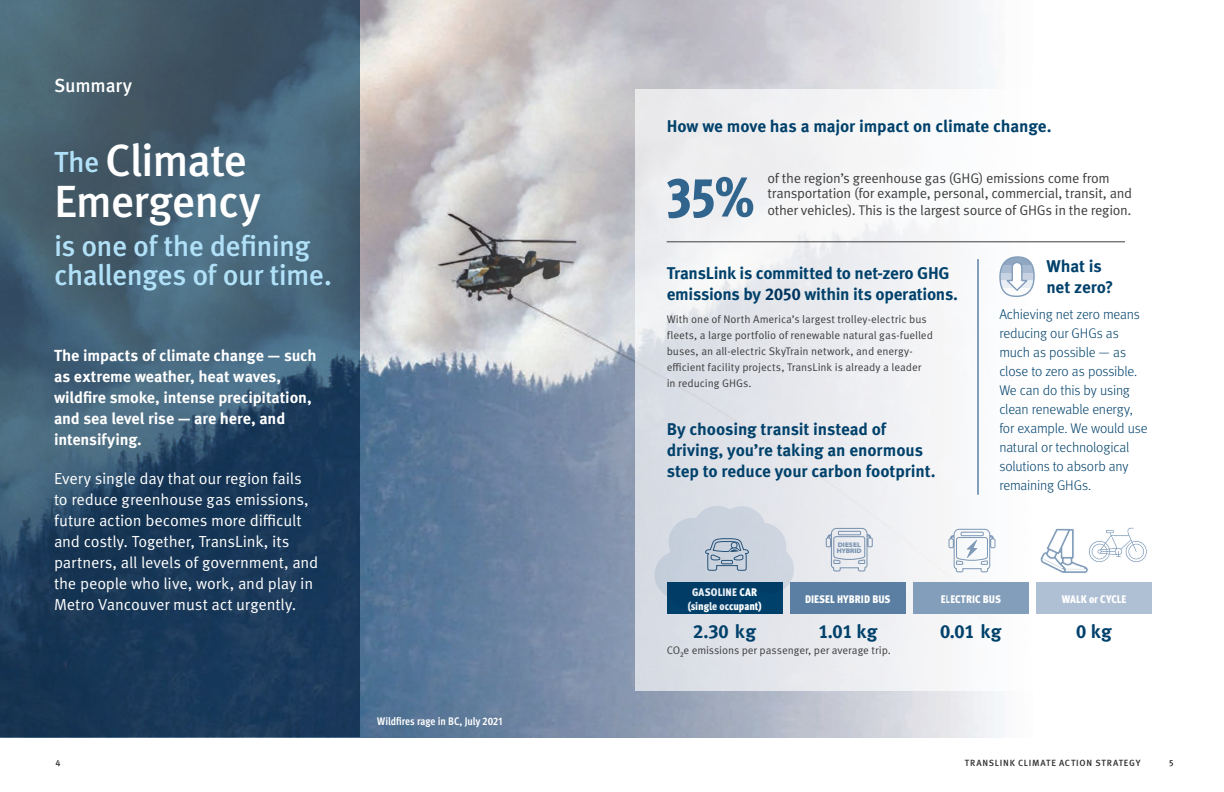
<style>
.page{position:relative;width:1224px;height:792px;background:#fff}
.page>*{position:absolute;margin:0;border:0;box-sizing:border-box;transform-origin:0 0}
.Paragraph_1-GREP_Sty{font:800 condensed 56.2px "Meta OT";color:#31658d}
.TL_H2{font:500 45px/41px "Meta Pro";letter-spacing:-.025em;color:#fff}
.TL_H2-2{font:500 29px/29px "Meta Pro";letter-spacing:-.025em;color:#b1e1f8}
.TL17_H5{font:19px "Meta Bold Caps";color:#00416b}
.TL_H2-3{font:500 19px "Meta Pro";letter-spacing:-.01em;color:#fff}
.TL17_H5-2{font:700 19px "Meta Pro";color:#00416b}
.TL17_H5-3{font:700 17px/21px "Meta Pro";letter-spacing:-.01em;color:#00416b}
.Para_16pt_deck{font:16px/21px "Meta OT Norm";letter-spacing:-.01em;color:#fff}
.Para_16pt_deck-2{font:700 16px/21px "Meta Pro";letter-spacing:-.01em;color:#fff}
.Para_16pt_deck-3{font:300 14px/19px "Meta OT";letter-spacing:-.015em;color:#00416b}
.Paragraph_1-GREP_Sty-2{font:14px/15px "Meta OT Norm";letter-spacing:-.025em;color:#3e3e3f}
.Paragraph_1-GREP_Sty-3{font:11px/16px "Meta OT Norm";letter-spacing:-.005em;color:#3e3e3f}
.Paragraph_1-GREP_Sty-4{font:900 condensed 11px/14px "Meta OT";letter-spacing:.005em;color:#fff;text-align:center}
.t1{font:700 condensed 11px "Meta OT";letter-spacing:-.005em;color:#fff}
.t2{font:500 9px "Meta Pro";letter-spacing:.085em;color:#312f30}
.t3{font:900 semi-expanded 6.6px/6.5px "Myriad Pro";letter-spacing:-.01em;color:#839ebb}
.s1{font-size:29px;color:#b1e1f8}
.s2{color:#00345e}
.s3{font-family:"Meta Pro";font-weight:700}
.s4{font-family:"Meta Bold Caps";font-weight:400}
</style>
<div class="page">
<img style="left:360px;top:0;width:644px;height:737px">
<div style="left:635px;top:89px;width:549px;height:601px;background:linear-gradient(to right,#e0e2e8,#fff)"></div>
<svg style="left:0;top:0;width:360px;height:737px;background:#34526a"></svg>
<hr style="left:667px;top:242px;width:458px;height:1px;background:#3e3e3f">
<div style="left:667px;top:583px;width:116px;height:31px;background:#00416b"></div>
<div style="left:790px;top:583px;width:116px;height:31px;background:#5a7fa3"></div>
<div style="left:913px;top:583px;width:116px;height:31px;background:#839ebb"></div>
<div style="left:1036px;top:583px;width:116px;height:31px;background:#afc0d5"></div>
<svg style="left:948px;top:528px;width:48px;height:45px"></svg>
<svg style="left:655px;top:506px;width:139px;height:104px"></svg>
<hr style="left:977px;top:259px;width:2px;height:236px;background:#839ebb">
<svg style="left:825px;top:527px;width:48px;height:46px;background:#d5dbe4"></svg>
<svg style="left:1000px;top:258px;width:34px;height:7px"></svg>
<svg style="left:1000px;top:265px;width:34px;height:8px"></svg>
<div style="left:1000px;top:273px;width:34px;height:7px;background:#c2cedf"></div>
<svg style="left:1000px;top:280px;width:34px;height:8px"></svg>
<div style="left:999px;top:256px;width:36px;height:41px;border:1px solid #839ebb;border-radius:50%"></div>
<svg style="left:1004px;top:261px;width:26px;height:31px"></svg>
<svg style="left:1039px;top:527px;width:109px;height:47px"></svg>
<h2 class="TL_H2-3" style="left:54px;top:73px;width:80px">Summary</h2>
<h2 class="TL_H2" style="left:54px;top:142px;width:209px"><span class="s1">The</span> Climate<br>Emergency</h2>
<h2 class="TL_H2-2" style="left:54px;top:233px;width:280px">is one of the defining challenges of our time.</h2>
<p class="Para_16pt_deck-2" style="left:54px;top:345px;width:264px">The impacts of climate change — such as extreme weather, heat waves, wildfire smoke, intense precipitation, and sea level rise — are here, and intensifying.</p>
<p class="Para_16pt_deck" style="left:54px;top:468px;width:266px">Every single day that our region fails to reduce greenhouse gas emissions, future action becomes more difficult and costly. Together, TransLink, its partners, all levels of government, and the people who live, work, and play in Metro Vancouver must act urgently.</p>
<p class="t1" style="left:377px;top:715px;width:127px">Wildfires rage in BC, July 2021</p>
<h5 class="TL17_H5-3" style="left:667px;top:116px;width:386px">How we move has a major impact on climate change.</h5>
<p class="Paragraph_1-GREP_Sty" style="left:665px;top:161px;width:91px">35%</p>
<p class="Paragraph_1-GREP_Sty-2" style="left:767px;top:171px;width:366px">of the region’s greenhouse gas (GHG) emissions come from transportation (for example, personal, commercial, transit, and</p>
<p class="Paragraph_1-GREP_Sty-2" style="left:767px;top:203px;width:366px">other vehicles). This is the largest source of GHGs in the region.</p>
<h5 class="TL17_H5-3" style="left:667px;top:263px;width:293px">TransLink is committed to net-zero GHG emissions by <span class="s2">2050</span> within its operations.</h5>
<p class="Paragraph_1-GREP_Sty-3" style="left:667px;top:312px;width:268px">With one of North America’s largest trolley-electric bus fleets, a large portfolio of renewable natural gas-fuelled buses, an all-electric SkyTrain network, and energy&shy;efficient facility projects, TransLink is already a leader in reducing GHGs.</p>
<h5 class="TL17_H5-3" style="left:667px;top:419px;width:270px">By choosing transit instead of driving, you’re taking an enormous step to reduce your carbon footprint.</h5>
<p class="t3" style="left:837px;top:541px;width:26px">DIESEL<br>HYBRID</p>
<h5 class="TL17_H5-3" style="left:1046px;top:256px;width:69px">What is net zero?</h5>
<p class="Para_16pt_deck-3" style="left:999px;top:305px;width:150px">Achieving net zero means reducing our GHGs as much as possible — as close to zero as possible.<br>We can do this by using clean renewable energy, for example. We would use natural or technological solutions to absorb any remaining GHGs.</p>
<p class="Paragraph_1-GREP_Sty-4" style="left:688px;top:585px;width:75px">GASOLINE CAR (single occupant)</p>
<h5 class="TL17_H5" style="left:693px;top:620px;width:64px">2.30 <span class="s3">kg</span></h5>
<p class="Paragraph_1-GREP_Sty-4" style="left:805px;top:592px;width:87px">DIESEL HYBRID BUS</p>
<h5 class="TL17_H5" style="left:818px;top:620px;width:61px">1.01 <span class="s3">kg</span></h5>
<p class="Paragraph_1-GREP_Sty-3" style="left:667px;top:642px;width:226px">CO₂e emissions per passenger, per average trip.</p>
<p class="Paragraph_1-GREP_Sty-4" style="left:941px;top:592px;width:62px">ELECTRIC BUS</p>
<h5 class="TL17_H5" style="left:940px;top:620px;width:63px">0.01 <span class="s3">kg</span></h5>
<p class="Paragraph_1-GREP_Sty-4" style="left:1062px;top:592px;width:66px">WALK or CYCLE</p>
<h5 class="TL17_H5-2" style="left:1076px;top:619px;width:37px"><span class="s4">0</span> kg</h5>
<p class="t2" style="left:55px;top:758px;width:7px">4</p>
<p class="t2" style="left:965px;top:758px;width:177px">TRANSLINK CLIMATE ACTION STRATEGY</p>
<p class="t2" style="left:1169px;top:758px;width:6px">5</p>
</div>
